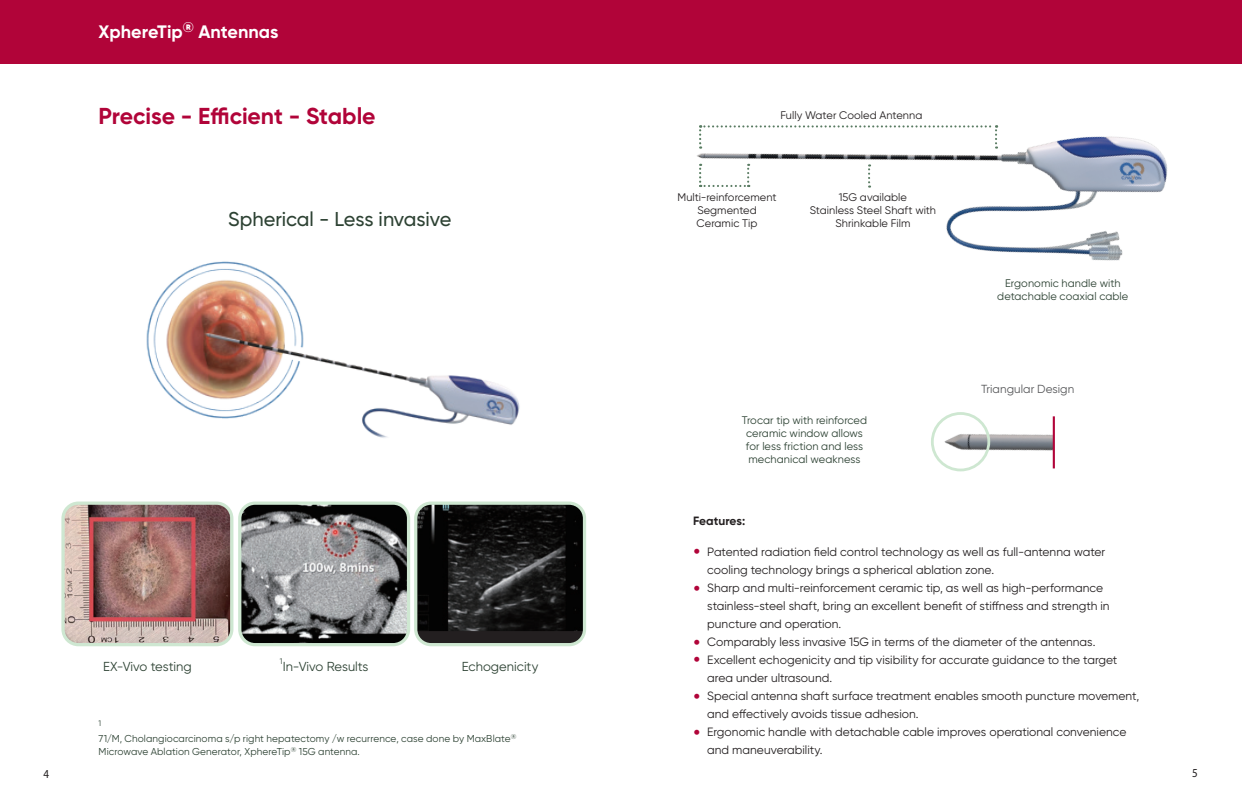
<style>
.page{position:relative;width:1242px;height:810px;background:#fff}
.page>*{position:absolute;margin:0;border:0;box-sizing:border-box;transform-origin:0 0}
.t1{font:700 23px "Gilroy";letter-spacing:-.005em;color:#b10439}
.t2{font:500 20px "Gilroy";letter-spacing:-.005em;color:#2d4233}
.t3{font:700 18px "Gilroy";color:#fff}
.t4{font:13px "Gilroy";color:#2d4233}
.t5{font:12.2px "Myriad Pro";color:#231f20;scale:.9 1}
.t6{font:12px/18px "Gilroy";color:#231f20}
.t7{font:700 12px "Gilroy";color:#231f20}
.t8{font:11.7px "Gilroy";color:#57585a}
.t9{font:11px/13px "Gilroy";letter-spacing:.005em;color:#2d4233;text-align:center}
.t10{font:11px/13px "Gilroy";letter-spacing:.005em;color:#231f20;text-align:center}
.t11{font:10px/13px "Gilroy";letter-spacing:.01em;color:#2d4233}
.t12{font:8px "Gilroy";color:#2d4233}
.s1{font-size:25px;color:#b10439}
</style>
<div class="page">
<div style="left:0;top:0;width:1241px;height:64px;background:#b10439"></div>
<img style="left:934px;top:412px;width:121px;height:60px">
<div style="left:1053px;top:416px;width:67px;height:49px;background:#fff"></div>
<div style="left:930px;top:412px;width:59px;height:59px;border:3px solid #cee7d1;border-radius:50%"></div>
<hr style="left:1052px;top:416px;width:2px;height:52px;background:#b10439">
<img style="left:146px;top:261px;width:374px;height:177px">
<img style="left:65px;top:505px;width:165px;height:138px">
<div style="left:61px;top:501px;width:172px;height:144px;border:3px solid #cee7d1;border-radius:15px"></div>
<img style="left:241px;top:505px;width:167px;height:139px">
<div style="left:238px;top:501px;width:172px;height:144px;border:3px solid #cee7d1;border-radius:15px"></div>
<div style="left:415px;top:503px;width:169px;height:141px;background:#231f20;border-radius:15px"></div>
<img style="left:418px;top:505px;width:164px;height:125px">
<div style="left:414px;top:501px;width:172px;height:144px;border:3px solid #cee7d1;border-radius:15px"></div>
<img style="left:697px;top:125px;width:471px;height:136px">
<svg style="left:699px;top:125px;width:297px;height:23px"></svg>
<svg style="left:699px;top:164px;width:50px;height:23px"></svg>
<svg style="left:867px;top:164px;width:2px;height:23px"></svg>
<h3 class="t3" style="left:99px;top:20px;width:181px">XphereTip<sup>®</sup> Antennas</h3>
<h1 class="t1" style="left:99px;top:101px;width:278px">Precise - Efficient - Stable</h1>
<h2 class="t2" style="left:228px;top:207px;width:225px">Spherical - Less invasive</h2>
<p class="t4" style="left:103px;top:658px;width:90px">EX-Vivo testing</p>
<p class="t12" style="left:280px;top:655px;width:4px">1</p>
<p class="t4" style="left:282px;top:658px;width:87px">In-Vivo Results</p>
<p class="t4" style="left:462px;top:658px;width:78px">Echogenicity</p>
<p class="t12" style="left:99px;top:717px;width:4px">1</p>
<p class="t11" style="left:99px;top:731px;width:419px">71/M, Cholangiocarcinoma s/p right hepatectomy /w recurrence, case done by MaxBlate<sup>®<br></sup>Microwave Ablation Generator, XphereTip<sup>®</sup> 15G antenna.</p>
<p class="t10" style="left:780px;top:109px;width:143px">Fully Water Cooled Antenna</p>
<p class="t10" style="left:677px;top:190px;width:101px">Multi-reinforcement<br>Segmented<br>Ceramic Tip</p>
<p class="t10" style="left:809px;top:190px;width:128px">15G available<br>Stainless Steel Shaft with<br>Shrinkable Film</p>
<p class="t9" style="left:741px;top:413px;width:127px">Trocar tip with reinforced ceramic window allows for less friction and less mechanical weakness</p>
<p class="t9" style="left:997px;top:276px;width:132px">Ergonomic handle with detachable coaxial cable</p>
<p class="t8" style="left:980px;top:381px;width:94px">Triangular Design</p>
<p class="t7" style="left:693px;top:513px;width:54px">Features:</p>
<p class="t6" style="left:707px;top:542px;width:399px;text-indent:-14px"><span class="s1">•</span> Patented radiation field control technology as well as full-antenna water cooling technology brings a spherical ablation zone.</p>
<p class="t6" style="left:707px;top:578px;width:403px;text-indent:-14px"><span class="s1">•</span> Sharp and multi-reinforcement ceramic tip, as well as high-performance stainless-steel shaft, bring an excellent benefit of stiffness and strength in puncture and operation.</p>
<p class="t6" style="left:693px;top:632px;width:404px"><span class="s1">•</span> Comparably less invasive 15G in terms of the diameter of the antennas.</p>
<p class="t6" style="left:707px;top:650px;width:411px;text-indent:-14px"><span class="s1">•</span> Excellent echogenicity and tip visibility for accurate guidance to the target area under ultrasound.</p>
<p class="t6" style="left:707px;top:686px;width:433px;text-indent:-14px"><span class="s1">•</span> Special antenna shaft surface treatment enables smooth puncture movement, and effectively avoids tissue adhesion.</p>
<p class="t6" style="left:707px;top:722px;width:420px;text-indent:-14px"><span class="s1">•</span> Ergonomic handle with detachable cable improves operational convenience and maneuverability.</p>
<p class="t5" style="left:43px;top:766px;width:8px">4</p>
<p class="t5" style="left:1191px;top:764px;width:8px">5</p>
</div>
